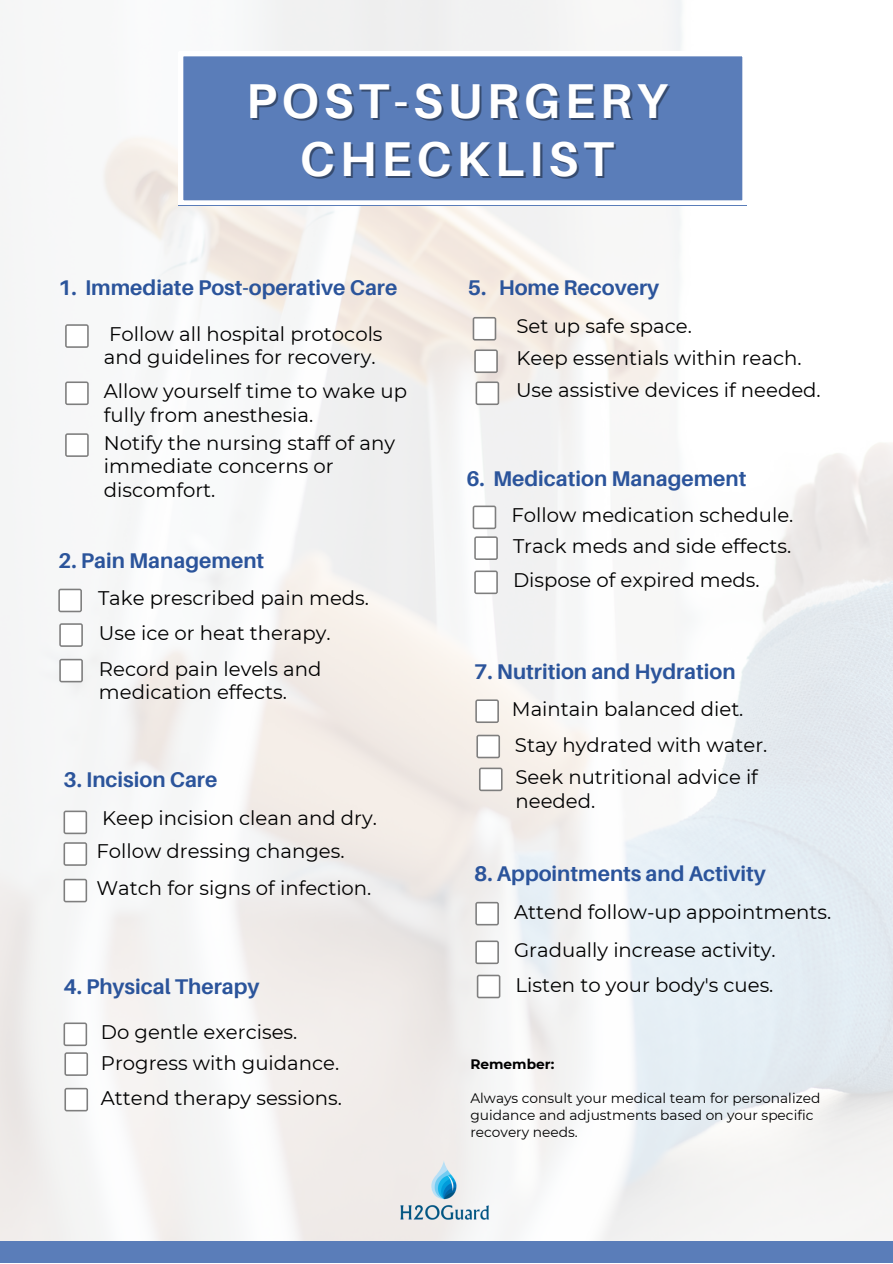
<style>
.page{position:relative;width:893px;height:1264px;background:#fff}
.page>*{position:absolute;margin:0;border:0;box-sizing:border-box;transform-origin:0 0}
.t1{font:700 48.9px/57.3px "Aileron";letter-spacing:.1em;color:#fff;text-align:center}
.t2{font:700 21.3px "Aileron";color:#2b549b}
.t3{font:19.65px/23.4px "Montserrat";color:#000}
.t4{font:13.8px/16.8px "Montserrat";color:#000}
.t5{font:700 13.8px "Montserrat";color:#000}
</style>
<div class="page">
<img style="left:0;top:0;width:892px;height:1241px">
<div style="left:0;top:1241px;width:892px;height:21px;background:#5a7db9"></div>
<svg style="left:65px;top:324px;width:24px;height:24px"></svg>
<svg style="left:65px;top:381px;width:24px;height:24px"></svg>
<svg style="left:58px;top:588px;width:24px;height:24px"></svg>
<svg style="left:63px;top:810px;width:24px;height:24px"></svg>
<svg style="left:63px;top:842px;width:24px;height:23px"></svg>
<svg style="left:63px;top:1022px;width:24px;height:24px"></svg>
<svg style="left:64px;top:1052px;width:24px;height:23px"></svg>
<svg style="left:472px;top:317px;width:24px;height:23px"></svg>
<svg style="left:179px;top:52px;width:567px;height:153px;background:#6989bf"></svg>
<svg style="left:472px;top:505px;width:24px;height:24px"></svg>
<svg style="left:474px;top:536px;width:24px;height:24px"></svg>
<svg style="left:475px;top:699px;width:24px;height:24px"></svg>
<svg style="left:475px;top:901px;width:24px;height:24px"></svg>
<svg style="left:475px;top:940px;width:24px;height:24px"></svg>
<svg style="left:65px;top:433px;width:24px;height:24px"></svg>
<svg style="left:59px;top:623px;width:24px;height:24px"></svg>
<svg style="left:59px;top:658px;width:24px;height:24px"></svg>
<svg style="left:63px;top:878px;width:24px;height:24px"></svg>
<svg style="left:64px;top:1087px;width:24px;height:24px"></svg>
<svg style="left:474px;top:349px;width:24px;height:24px"></svg>
<svg style="left:475px;top:381px;width:24px;height:24px"></svg>
<svg style="left:474px;top:570px;width:24px;height:24px"></svg>
<svg style="left:476px;top:734px;width:24px;height:24px"></svg>
<svg style="left:479px;top:767px;width:23px;height:24px"></svg>
<svg style="left:476px;top:974px;width:24px;height:24px"></svg>
<img style="left:391px;top:1153px;width:111px;height:87px">
<p class="t1" style="left:246px;top:71px;width:423px">POST-SURGERY<br>CHECKLIST</p>
<p class="t2" style="left:58px;top:274px;width:340px">1. Immediate Post-operative Care</p>
<p class="t3" style="left:104px;top:322px;width:280px">Follow all hospital protocols and guidelines for recovery.</p>
<p class="t3" style="left:104px;top:379px;width:304px">Allow yourself time to wake up fully from anesthesia.</p>
<p class="t3" style="left:104px;top:431px;width:292px">Notify the nursing staff of any immediate concerns or discomfort.</p>
<p class="t2" style="left:58px;top:547px;width:207px">2. Pain Management</p>
<p class="t3" style="left:98px;top:586px;width:272px">Take prescribed pain meds.</p>
<p class="t3" style="left:99px;top:621px;width:233px">Use ice or heat therapy.</p>
<p class="t3" style="left:99px;top:657px;width:224px">Record pain levels and medication effects.</p>
<p class="t2" style="left:63px;top:766px;width:155px">3. Incision Care</p>
<p class="t3" style="left:102px;top:806px;width:276px">Keep incision clean and dry.</p>
<p class="t3" style="left:96px;top:839px;width:250px">Follow dressing changes.</p>
<p class="t3" style="left:96px;top:875px;width:276px">Watch for signs of infection.</p>
<p class="t2" style="left:63px;top:973px;width:197px">4. Physical Therapy</p>
<p class="t3" style="left:101px;top:1020px;width:198px">Do gentle exercises.</p>
<p class="t3" style="left:101px;top:1051px;width:240px">Progress with guidance.</p>
<p class="t3" style="left:101px;top:1086px;width:242px">Attend therapy sessions.</p>
<p class="t2" style="left:468px;top:274px;width:193px">5. Home Recovery</p>
<p class="t3" style="left:516px;top:314px;width:177px">Set up safe space.</p>
<p class="t3" style="left:516px;top:346px;width:286px">Keep essentials within reach.</p>
<p class="t3" style="left:516px;top:378px;width:306px">Use assistive devices if needed.</p>
<p class="t2" style="left:466px;top:465px;width:282px">6. Medication Management</p>
<p class="t3" style="left:511px;top:503px;width:283px">Follow medication schedule.</p>
<p class="t3" style="left:513px;top:534px;width:280px">Track meds and side effects.</p>
<p class="t3" style="left:513px;top:568px;width:248px">Dispose of expired meds.</p>
<p class="t2" style="left:474px;top:658px;width:263px">7. Nutrition and Hydration</p>
<p class="t3" style="left:512px;top:697px;width:233px">Maintain balanced diet.</p>
<p class="t3" style="left:515px;top:732px;width:254px">Stay hydrated with water.</p>
<p class="t3" style="left:515px;top:765px;width:244px">Seek nutritional advice if needed.</p>
<p class="t2" style="left:474px;top:860px;width:293px">8. Appointments and Activity</p>
<p class="t3" style="left:514px;top:899px;width:319px">Attend follow-up appointments.</p>
<p class="t3" style="left:514px;top:938px;width:263px">Gradually increase activity.</p>
<p class="t3" style="left:515px;top:972px;width:259px">Listen to your body's cues.</p>
<p class="t5" style="left:470px;top:1055px;width:85px">Remember:</p>
<p class="t4" style="left:470px;top:1089px;width:351px">Always consult your medical team for personalized guidance and adjustments based on your specific recovery needs.</p>
</div>
